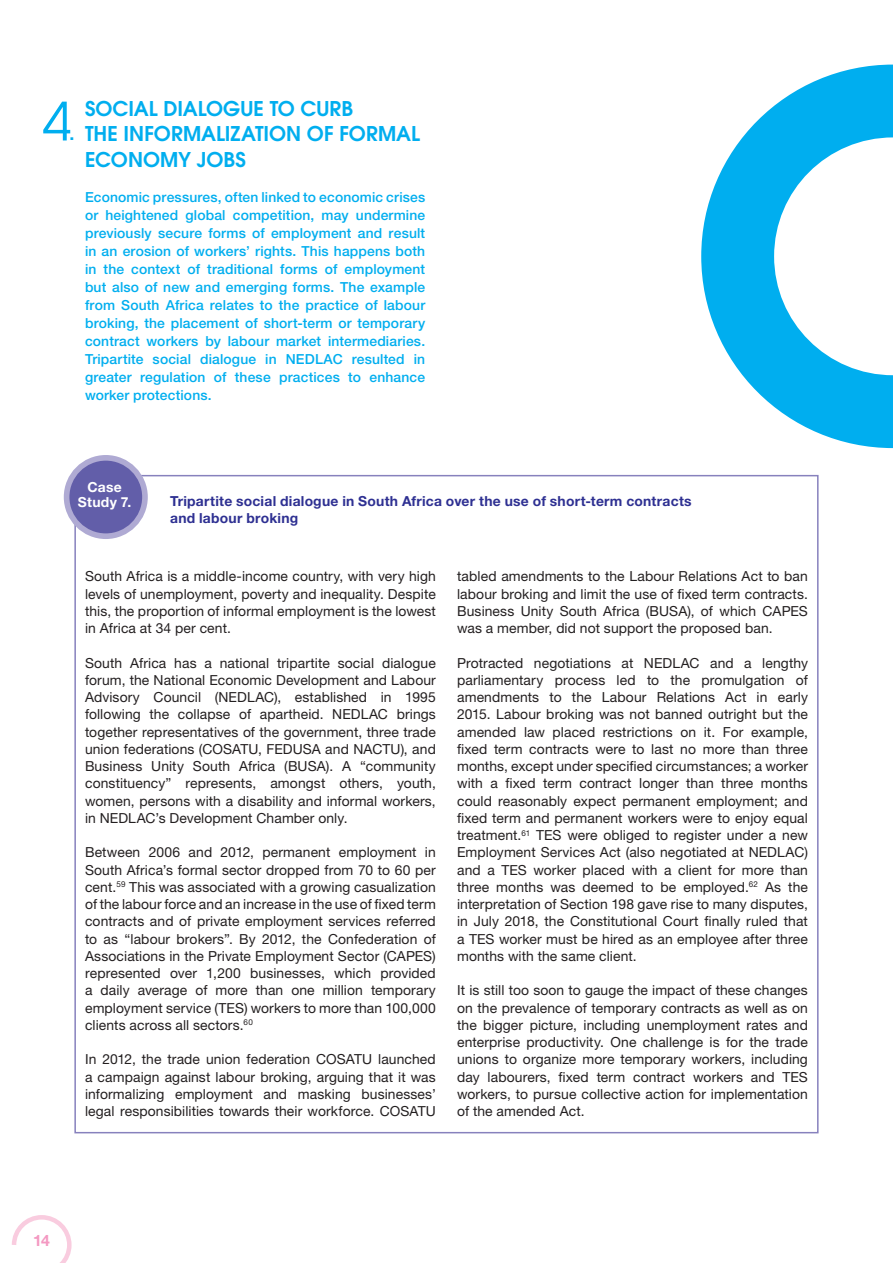
<style>
.page{position:relative;width:893px;height:1263px;background:#fff}
.page>*{position:absolute;margin:0;border:0;box-sizing:border-box;transform-origin:0 0}
.titres{font:52.5px "Avant Garde";color:#00aeef}
.titres-2{font:600 20.25px/25.5px "Avant Garde";color:#00aeef}
.t1{font:700 15.75px "Helvetica Neue LT Std";color:#f499c2}
.body{font:13.8px/17.2px "Helvetica Neue LT Std";letter-spacing:.01em;color:#231f20;text-align:justify}
.chapo{font:500 13.8px/18px "Helvetica Neue LT Std";letter-spacing:.01em;color:#00aeef;text-align:justify}
.titres_infographie{font:700 13.8px/17.2px "Helvetica Neue LT Std";letter-spacing:.02em;color:#2e3092}
.titres_infographie-2{font:700 13.8px "Helvetica Neue LT Std";letter-spacing:.015em;color:#fff}
</style>
<div class="page">
<svg style="left:12px;top:1215px;width:60px;height:48px"></svg>
<svg style="left:701px;top:65px;width:192px;height:383px"></svg>
<div style="left:67px;top:458px;width:78px;height:78px;background:#625ea9;border-radius:50%"></div>
<div style="left:64px;top:455px;width:84px;height:84px;border:6px solid #afaad3;border-radius:50%"></div>
<p class="titres" style="left:43px;top:90px;width:31px">4</p>
<p class="titres-2" style="left:69px;top:120px;width:7px">.</p>
<p class="titres-2" style="left:85px;top:95px;width:336px">SOCIAL DIALOGUE TO CURB<br>THE INFORMALIZATION OF FORMAL<br>ECONOMY JOBS</p>
<p class="chapo" style="left:85px;top:188px;width:342px">Economic pressures, often linked to economic crises or heightened global competition, may undermine previously secure forms of employment and result in an erosion of workers’ rights. This happens both in the context of traditional forms of employment but also of new and emerging forms. The example from South Africa relates to the practice of labour broking, the placement of short-term or temporary contract workers by labour market intermediaries.<br>Tripartite social dialogue in NEDLAC resulted in greater regulation of these practices to enhance worker protections.</p>
<p class="titres_infographie-2" style="left:85px;top:475px;width:36px">Case</p>
<p class="titres_infographie-2" style="left:88px;top:479px;width:36px">Case</p>
<p class="titres_infographie-2" style="left:78px;top:494px;width:55px">Study 7.</p>
<p class="titres_infographie" style="left:170px;top:492px;width:523px">Tripartite social dialogue in South Africa over the use of short-term contracts and labour broking</p>
<p class="body" style="left:85px;top:568px;width:352px">South Africa is a middle-income country, with very high levels of unemployment, poverty and inequality. Despite this, the proportion of informal employment is the lowest in Africa at 34 per cent.</p>
<p class="body" style="left:85px;top:654px;width:352px">South Africa has a national tripartite social dialogue forum, the National Economic Development and Labour Advisory Council (NEDLAC), established in 1995 following the collapse of apartheid. NEDLAC brings together representatives of the government, three trade union federations (COSATU, FEDUSA and NACTU), and Business Unity South Africa (BUSA). A “community constituency” represents, amongst others, youth, women, persons with a disability and informal workers, in NEDLAC’s Development Chamber only.</p>
<p class="body" style="left:85px;top:844px;width:352px">Between 2006 and 2012, permanent employment in South Africa’s formal sector dropped from 70 to 60 per cent.<sup>59</sup> This was associated with a growing casualization of the labour force and an increase in the use of fixed term contracts and of private employment services referred to as “labour brokers”. By 2012, the Confederation of Associations in the Private Employment Sector (CAPES) represented over 1,200 businesses, which provided a daily average of more than one million temporary employment service (TES) workers to more than 100,000 clients across all sectors.<sup>60</sup></p>
<p class="body" style="left:85px;top:1051px;width:352px">In 2012, the trade union federation COSATU launched a campaign against labour broking, arguing that it was informalizing employment and masking businesses’ legal responsibilities towards their workforce. COSATU</p>
<p class="body" style="left:457px;top:568px;width:352px">tabled amendments to the Labour Relations Act to ban labour broking and limit the use of fixed term contracts.<br>Business Unity South Africa (BUSA), of which CAPES was a member, did not support the proposed ban.</p>
<p class="body" style="left:457px;top:654px;width:352px">Protracted negotiations at NEDLAC and a lengthy parliamentary process led to the promulgation of amendments to the Labour Relations Act in early 2015. Labour broking was not banned outright but the amended law placed restrictions on it. For example, fixed term contracts were to last no more than three months, except under specified circumstances; a worker with a fixed term contract longer than three months could reasonably expect permanent employment; and fixed term and permanent workers were to enjoy equal treatment.<sup>61</sup> TES were obliged to register under a new Employment Services Act (also negotiated at NEDLAC) and a TES worker placed with a client for more than three months was deemed to be employed.<sup>62</sup> As the interpretation of Section 198 gave rise to many disputes, in July 2018, the Constitutional Court finally ruled that a TES worker must be hired as an employee after three months with the same client.</p>
<p class="body" style="left:457px;top:982px;width:352px">It is still too soon to gauge the impact of these changes on the prevalence of temporary contracts as well as on the bigger picture, including unemployment rates and enterprise productivity. One challenge is for the trade unions to organize more temporary workers, including day labourers, fixed term contract workers and TES workers, to pursue collective action for implementation of the amended Act.</p>
<p class="t1" style="left:33px;top:1230px;width:18px">14</p>
</div>
